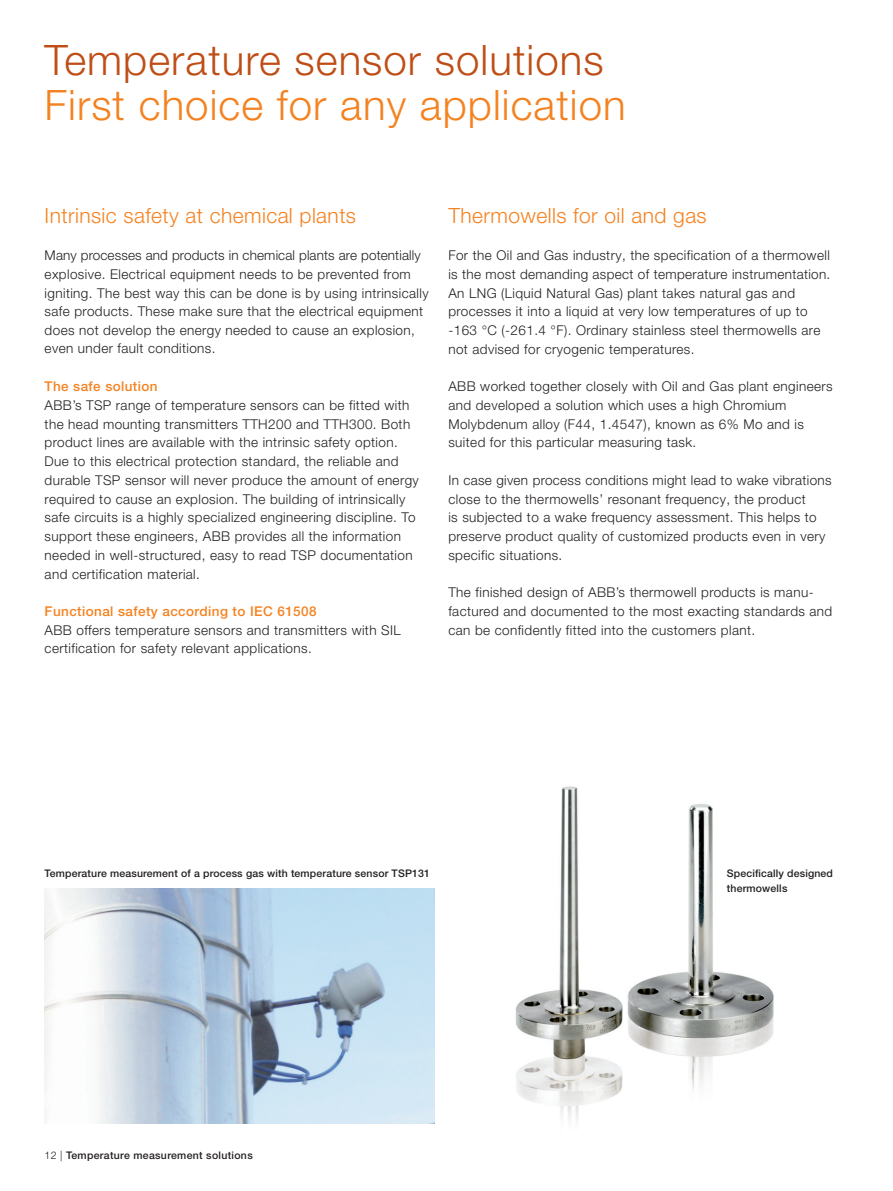
<style>
.page{position:relative;width:893px;height:1191px;background:#fff}
.page>*{position:absolute;margin:0;border:0;box-sizing:border-box;transform-origin:0 0}
.t1{font:300 42px "Helvetica Neue LT Pro";letter-spacing:.025em;color:#f58220}
.t2{font:300 42px "Helvetica Neue LT Pro";letter-spacing:.025em;color:#be4e16}
.t3{font:300 21px "Helvetica Neue LT Pro";letter-spacing:.02em;color:#f58220}
.t4{font:300 13.5px/18.8px "Helvetica Neue LT Pro";letter-spacing:.03em;color:#231f20}
.t5{font:500 13.5px "Helvetica Neue LT Pro";letter-spacing:.03em;color:#f58220}
.t6{font:500 10.5px/15px "Helvetica Neue LT Pro";letter-spacing:.015em;color:#231f20}
.s1{font-weight:300}
</style>
<div class="page">
<img style="left:45px;top:888px;width:389px;height:235px">
<img style="left:515px;top:786px;width:259px;height:335px">
<h1 class="t2" style="left:45px;top:34px;width:560px">Temperature sensor solutions</h1>
<h1 class="t1" style="left:45px;top:79px;width:583px">First choice for any application</h1>
<h2 class="t3" style="left:45px;top:202px;width:313px">Intrinsic safety at chemical plants</h2>
<p class="t4" style="left:45px;top:246px;width:385px">Many processes and products in chemical plants are potentially explosive. Electrical equipment needs to be prevented from igniting. The best way this can be done is by using intrinsically safe products. These make sure that the electrical equipment does not develop the energy needed to cause an explosion, even under fault conditions.</p>
<p class="t5" style="left:45px;top:378px;width:115px">The safe solution</p>
<p class="t4" style="left:45px;top:395px;width:376px">ABB’s TSP range of temperature sensors can be fitted with the head mounting transmitters TTH200 and TTH300. Both product lines are available with the intrinsic safety option.<br>Due to this electrical protection standard, the reliable and durable TSP sensor will never produce the amount of energy required to cause an explosion. The building of intrinsically safe circuits is a highly specialized engineering discipline. To support these engineers, ABB provides all the information needed in well-structured, easy to read TSP documentation and certification material.</p>
<p class="t5" style="left:45px;top:603px;width:273px">Functional safety according to IEC 61508</p>
<p class="t4" style="left:45px;top:620px;width:358px">ABB offers temperature sensors and transmitters with SIL certification for safety relevant applications.</p>
<h2 class="t3" style="left:448px;top:202px;width:260px">Thermowells for oil and gas</h2>
<p class="t4" style="left:448px;top:246px;width:383px">For the Oil and Gas industry, the specification of a thermowell is the most demanding aspect of temperature instrumentation.<br>An LNG (Liquid Natural Gas) plant takes natural gas and processes it into a liquid at very low temperatures of up to -163 °C (-261.4 °F). Ordinary stainless steel thermowells are not advised for cryogenic temperatures.</p>
<p class="t4" style="left:448px;top:377px;width:386px">ABB worked together closely with Oil and Gas plant engineers and developed a solution which uses a high Chromium Molybdenum alloy (F44, 1.4547), known as 6% Mo and is suited for this particular measuring task.</p>
<p class="t4" style="left:448px;top:470px;width:385px">In case given process conditions might lead to wake vibrations close to the thermowells’ resonant frequency, the product<br>is subjected to a wake frequency assessment. This helps to preserve product quality of customized products even in very specific situations.</p>
<p class="t4" style="left:448px;top:583px;width:385px">The finished design of ABB’s thermowell products is manu&shy;factured and documented to the most exacting standards and can be confidently fitted into the customers plant.</p>
<p class="t6" style="left:45px;top:866px;width:387px">Temperature measurement of a process gas with temperature sensor TSP131</p>
<p class="t6" style="left:727px;top:866px;width:108px">Specifically designed thermowells</p>
<p class="t6" style="left:45px;top:1147px;width:210px"><span class="s1">12 |</span> Temperature measurement solutions</p>
</div>
